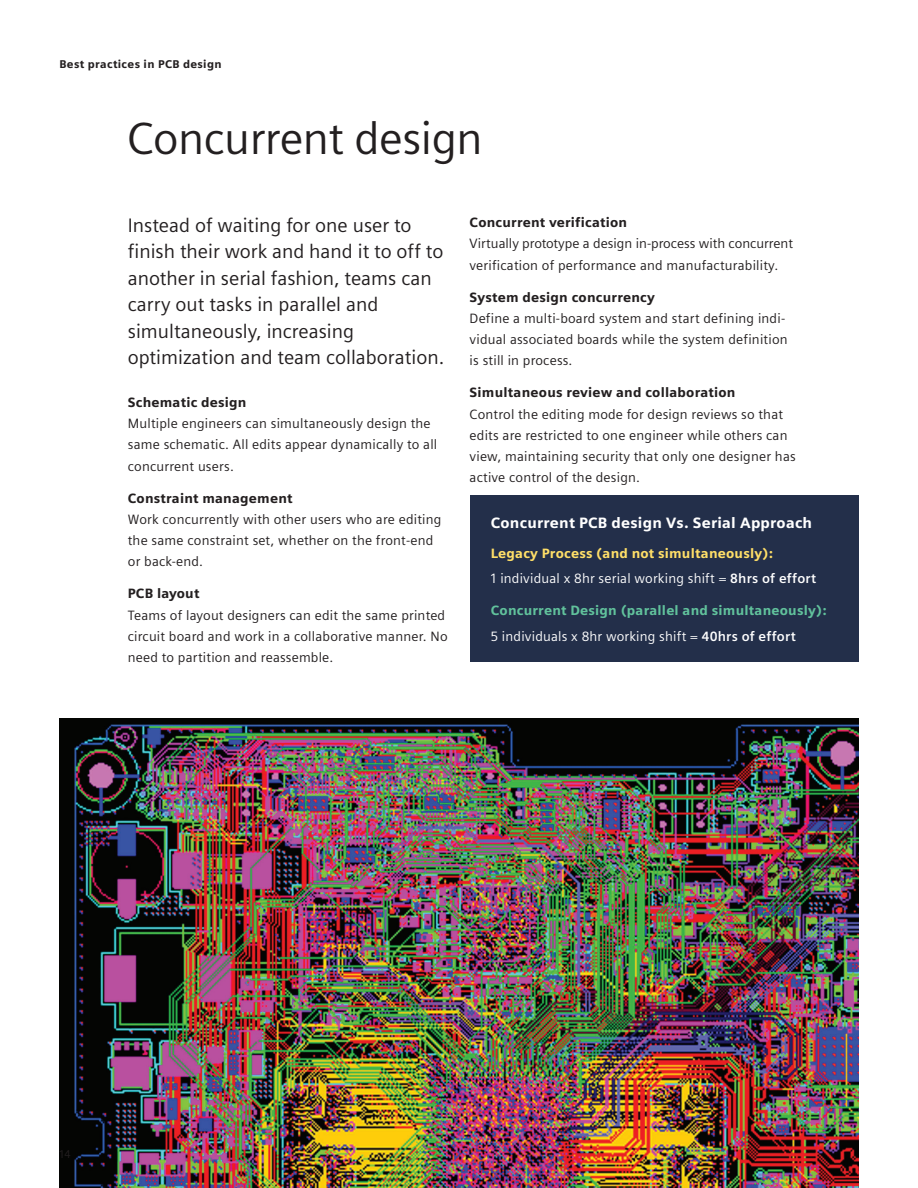
<style>
.page{position:relative;width:918px;height:1188px;background:#fff}
.page>*{position:absolute;margin:0;border:0;box-sizing:border-box;transform-origin:0 0}
.t1{font:45px "Siemens Sans";letter-spacing:-.01em;color:#231f20}
.t2{font:19.5px/26.5px "Siemens Sans";color:#231f20}
.t3{font:900 15px "Siemens Sans";letter-spacing:.015em;color:#fff}
.t4{font:13.5px/21.3px "Siemens Sans";letter-spacing:.015em;color:#231f20}
.t5{font:900 13.5px "Siemens Sans";letter-spacing:.015em;color:#231f20}
.t6{font:900 13.5px/25.5px "Siemens Sans";letter-spacing:.015em;color:#61c29c}
.t7{font:900 13.5px/25.5px "Siemens Sans";letter-spacing:.015em;color:#ffdf68}
.t8{font:900 11.25px "Siemens Sans";letter-spacing:.03em;color:#231f20}
.t9{font:11.25px "Siemens Sans";color:#231f20}
.s1{font-weight:400;color:#fff}
.s2{font-weight:700;color:#fff}
</style>
<div class="page">
<div style="left:470px;top:496px;width:388px;height:166px;background:#232f4a"></div>
<img style="left:60px;top:719px;width:798px;height:469px">
<p class="t8" style="left:60px;top:55px;width:164px">Best practices in PCB design</p>
<h1 class="t1" style="left:127px;top:105px;width:357px">Concurrent design</h1>
<h2 class="t2" style="left:128px;top:210px;width:318px">Instead of waiting for one user to finish their work and hand it to off to another in serial fashion, teams can carry out tasks in parallel and simultaneously, increasing optimization and team collaboration.</h2>
<p class="t5" style="left:128px;top:391px;width:120px">Schematic design</p>
<p class="t4" style="left:128px;top:412px;width:311px">Multiple engineers can simultaneously design the same schematic. All edits appear dynamically to all concurrent users.</p>
<p class="t5" style="left:128px;top:487px;width:166px">Constraint management</p>
<p class="t4" style="left:128px;top:508px;width:315px">Work concurrently with other users who are editing the same constraint set, whether on the front-end or back-end.</p>
<p class="t5" style="left:128px;top:583px;width:73px">PCB layout</p>
<p class="t4" style="left:128px;top:603px;width:321px">Teams of layout designers can edit the same printed circuit board and work in a collaborative manner. No need to partition and reassemble.</p>
<p class="t5" style="left:470px;top:212px;width:159px">Concurrent verification</p>
<p class="t4" style="left:470px;top:232px;width:325px">Virtually prototype a design in-process with concurrent verification of performance and manufacturability.</p>
<p class="t5" style="left:470px;top:286px;width:187px">System design concurrency</p>
<p class="t4" style="left:470px;top:307px;width:320px">Define a multi-board system and start defining indi&shy;vidual associated boards while the system definition is still in process.</p>
<p class="t5" style="left:470px;top:382px;width:267px">Simultaneous review and collaboration</p>
<p class="t4" style="left:470px;top:402px;width:328px">Control the editing mode for design reviews so that edits are restricted to one engineer while others can view, maintaining security that only one designer has active control of the design.</p>
<p class="t3" style="left:491px;top:511px;width:323px">Concurrent PCB design Vs. Serial Approach</p>
<p class="t7" style="left:491px;top:540px;width:327px">Legacy Process (and not simultaneously):<br><span class="s1">1 individual x 8hr serial working shift =</span> <span class="s2">8hrs of effort</span></p>
<p class="t6" style="left:491px;top:597px;width:337px">Concurrent Design (parallel and simultaneously):<br><span class="s1">5 individuals x 8hr working shift =</span> <span class="s2">40hrs of effort</span></p>
<p class="t9" style="left:60px;top:1146px;width:13px">14</p>
</div>
